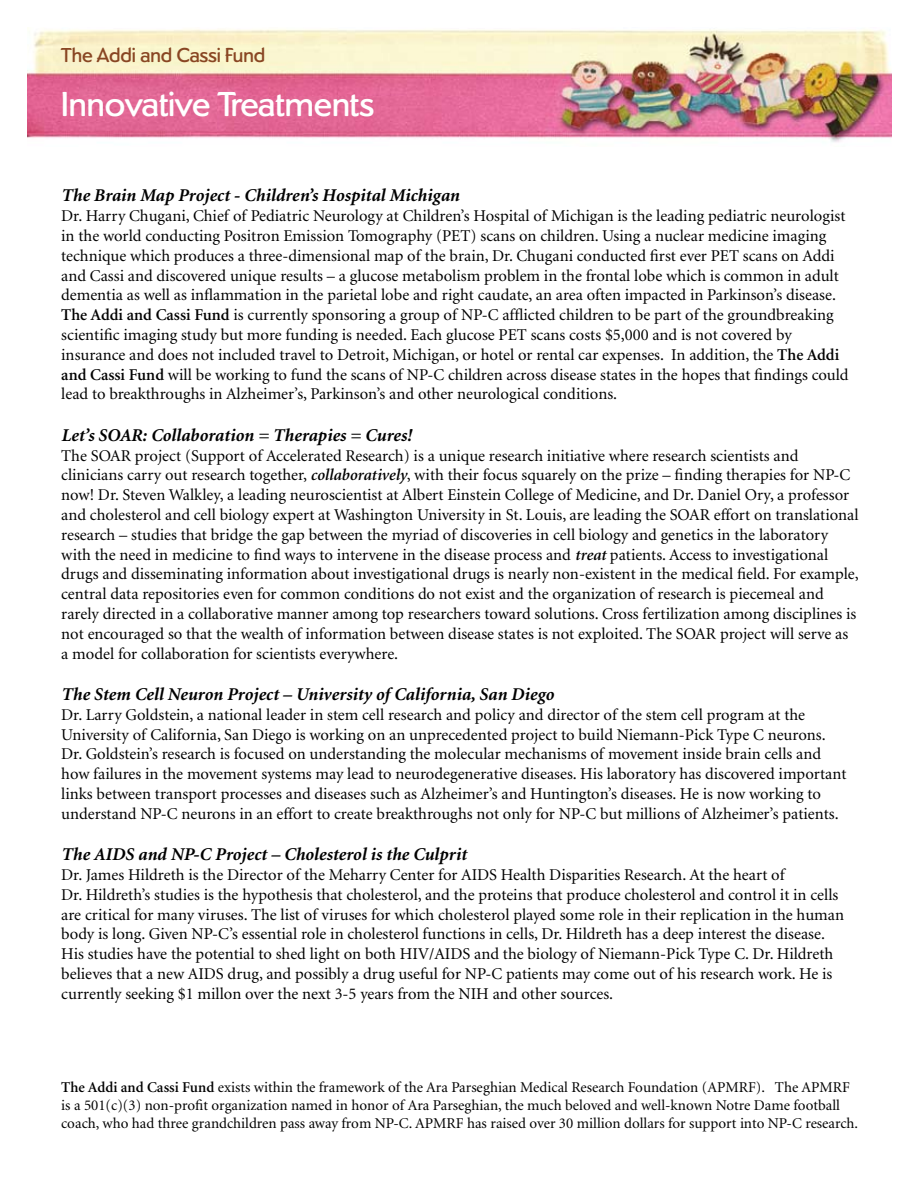
<style>
.page{position:relative;width:918px;height:1188px;background:#fff}
.page>*{position:absolute;margin:0;border:0;box-sizing:border-box;transform-origin:0 0}
.t1{font:500 36px "Dundee";color:#fff}
.t2{font:500 21px "Dundee";color:#894623}
.t3{font:italic 700 18px "Minion";color:#000}
.t4{font:16.5px/19.8px "Minion";color:#000}
.t5{font:15px/18px "Minion";color:#000}
.s1{font-weight:600}
.s2{font-weight:600;font-style:italic}
</style>
<div class="page">
<img style="left:27px;top:29px;width:864px;height:113px">
<p class="t2" style="left:61px;top:40px;width:205px">The Addi and Cassi Fund</p>
<h1 class="t1" style="left:61px;top:79px;width:315px">Innovative Treatments</h1>
<p class="t3" style="left:61px;top:187px;width:400px">The Brain Map Project - Children’s Hospital Michigan</p>
<p class="t4" style="left:61px;top:207px;width:789px">Dr. Harry Chugani, Chief of Pediatric Neurology at Children’s Hospital of Michigan is the leading pediatric neurologist in the world conducting Positron Emission Tomography (PET) scans on children. Using a nuclear medicine imaging technique which produces a three-dimensional map of the brain, Dr. Chugani conducted first ever PET scans on Addi and Cassi and discovered unique results – a glucose metabolism problem in the frontal lobe which is common in adult dementia as well as inflammation in the parietal lobe and right caudate, an area often impacted in Parkinson’s disease.<br><span class="s1">The Addi and Cassi Fund</span> is currently sponsoring a group of NP-C afflicted children to be part of the groundbreaking scientific imaging study but more funding is needed. Each glucose PET scans costs $5,000 and is not covered by insurance and does not included travel to Detroit, Michigan, or hotel or rental car expenses. In addition, the <span class="s1">The Addi and Cassi Fund</span> will be working to fund the scans of NP-C children across disease states in the hopes that findings could lead to breakthroughs in Alzheimer’s, Parkinson’s and other neurological conditions.</p>
<p class="t3" style="left:61px;top:426px;width:352px">Let’s SOAR: Collaboration = Therapies = Cures!</p>
<p class="t4" style="left:61px;top:446px;width:799px">The SOAR project (Support of Accelerated Research) is a unique research initiative where research scientists and clinicians carry out research together, <span class="s2">collaboratively</span>, with their focus squarely on the prize – finding therapies for NP-C now! Dr. Steven Walkley, a leading neuroscientist at Albert Einstein College of Medicine, and Dr. Daniel Ory, a professor and cholesterol and cell biology expert at Washington University in St. Louis, are leading the SOAR effort on translational research – studies that bridge the gap between the myriad of discoveries in cell biology and genetics in the laboratory with the need in medicine to find ways to intervene in the disease process and <span class="s2">treat</span> patients. Access to investigational drugs and disseminating information about investigational drugs is nearly non-existent in the medical field. For example, central data repositories even for common conditions do not exist and the organization of research is piecemeal and rarely directed in a collaborative manner among top researchers toward solutions. Cross fertilization among disciplines is not encouraged so that the wealth of information between disease states is not exploited. The SOAR project will serve as a model for collaboration for scientists everywhere.</p>
<p class="t3" style="left:61px;top:685px;width:494px">The Stem Cell Neuron Project – University of California, San Diego</p>
<p class="t4" style="left:61px;top:705px;width:787px">Dr. Larry Goldstein, a national leader in stem cell research and policy and director of the stem cell program at the University of California, San Diego is working on an unprecedented project to build Niemann-Pick Type C neurons.<br>Dr. Goldstein’s research is focused on understanding the molecular mechanisms of movement inside brain cells and how failures in the movement systems may lead to neurodegenerative diseases. His laboratory has discovered important links between transport processes and diseases such as Alzheimer’s and Huntington’s diseases. He is now working to understand NP-C neurons in an effort to create breakthroughs not only for NP-C but millions of Alzheimer’s patients.</p>
<p class="t3" style="left:61px;top:846px;width:407px">The AIDS and NP-C Project – Cholesterol is the Culprit</p>
<p class="t4" style="left:61px;top:865px;width:784px">Dr. James Hildreth is the Director of the Meharry Center for AIDS Health Disparities Research. At the heart of<br>Dr. Hildreth’s studies is the hypothesis that cholesterol, and the proteins that produce cholesterol and control it in cells are critical for many viruses. The list of viruses for which cholesterol played some role in their replication in the human body is long. Given NP-C’s essential role in cholesterol functions in cells, Dr. Hildreth has a deep interest the disease.<br>His studies have the potential to shed light on both HIV/AIDS and the biology of Niemann-Pick Type C. Dr. Hildreth believes that a new AIDS drug, and possibly a drug useful for NP-C patients may come out of his research work. He is currently seeking $1 millon over the next 3-5 years from the NIH and other sources.</p>
<p class="t5" style="left:61px;top:1079px;width:798px"><span class="s1">The Addi and Cassi Fund</span> exists within the framework of the Ara Parseghian Medical Research Foundation (APMRF). The APMRF is a 501(c)(3) non-profit organization named in honor of Ara Parseghian, the much beloved and well-known Notre Dame football coach, who had three grandchildren pass away from NP-C. APMRF has raised over 30 million dollars for support into NP-C research.</p>
</div>
